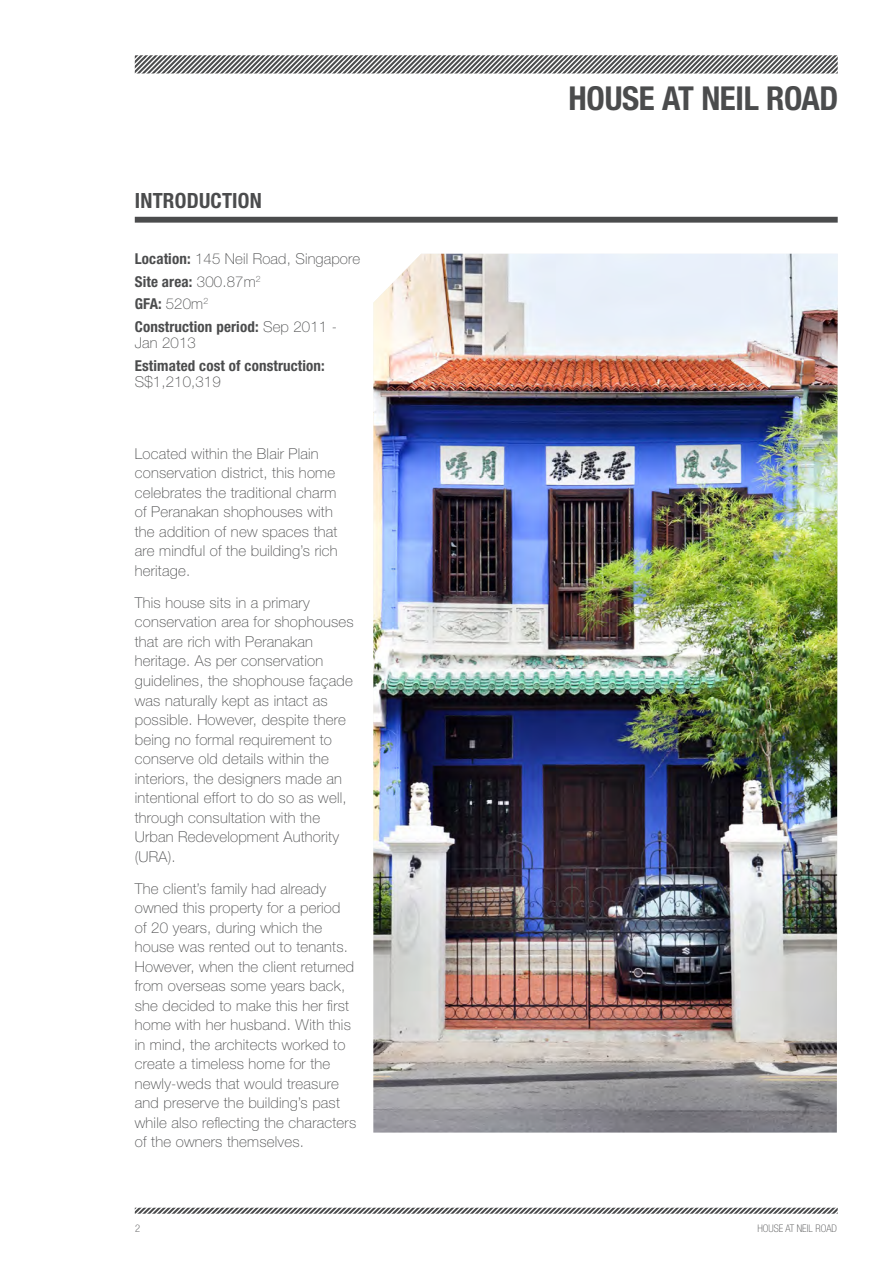
<style>
.page{position:relative;width:893px;height:1263px;background:#fff}
.page>*{position:absolute;margin:0;border:0;box-sizing:border-box;transform-origin:0 0}
.t1{font:700 condensed 33px "Helvetica Neue LT Std";letter-spacing:-.01em;color:#4b4c4d}
.t2{font:700 condensed 21px "Helvetica Neue LT Std";letter-spacing:.01em;color:#4b4c4d}
.t3{font:100 15px/19.5px "Helvetica Neue LT Std";letter-spacing:.015em;color:#4b4c4d}
.t4{font:700 condensed 15px/16.5px "Helvetica Neue LT Std";letter-spacing:.01em;color:#4b4c4d}
.t5{font:100 condensed 10.5px "Helvetica Neue LT Std";color:#4b4c4d}
.s1{font-weight:700;font-stretch:condensed}
.s2{font-weight:100;font-stretch:normal}
</style>
<div class="page">
<svg style="left:134px;top:1207px;width:704px;height:7px"></svg>
<svg style="left:134px;top:55px;width:704px;height:19px"></svg>
<div style="left:135px;top:217px;width:703px;height:6px;background:#4b4c4d"></div>
<img style="left:373px;top:254px;width:465px;height:878px">
<p class="t2" style="left:135px;top:188px;width:129px">INTRODUCTION</p>
<p class="t3" style="left:135px;top:249px;width:227px"><span class="s1">Location:</span> 145 Neil Road, Singapore</p>
<p class="t4" style="left:135px;top:273px;width:127px">Site area: <span class="s2">300.87m</span><sup>2</sup></p>
<p class="t4" style="left:135px;top:296px;width:75px">GFA: <span class="s2">520m</span><sup>2</sup></p>
<p class="t4" style="left:135px;top:318px;width:204px">Construction period: <span class="s2">Sep 2011 -<br>Jan 2013</span></p>
<p class="t4" style="left:135px;top:357px;width:192px">Estimated cost of construction:<br><span class="s2">S$1,210,319</span></p>
<p class="t3" style="left:135px;top:444px;width:204px">Located within the Blair Plain conservation district, this home celebrates the traditional charm of Peranakan shophouses with the addition of new spaces that are mindful of the building’s rich heritage.</p>
<p class="t3" style="left:135px;top:593px;width:220px">This house sits in a primary conservation area for shophouses that are rich with Peranakan heritage. As per conservation guidelines, the shophouse façade was naturally kept as intact as possible. However, despite there being no formal requirement to conserve old details within the interiors, the designers made an intentional effort to do so as well, through consultation with the<br>Urban Redevelopment Authority (URA).</p>
<p class="t3" style="left:135px;top:879px;width:223px">The client’s family had already owned this property for a period<br>of 20 years, during which the house was rented out to tenants.<br>However, when the client returned from overseas some years back, she decided to make this her first home with her husband. With this in mind, the architects worked to create a timeless home for the newly-weds that would treasure and preserve the building’s past while also reflecting the characters of the owners themselves.</p>
<p class="t1" style="left:569px;top:78px;width:271px">HOUSE AT NEIL ROAD</p>
<p class="t5" style="left:135px;top:1222px;width:7px">2</p>
<p class="t5" style="left:757px;top:1222px;width:81px">HOUSE AT NEIL ROAD</p>
</div>
